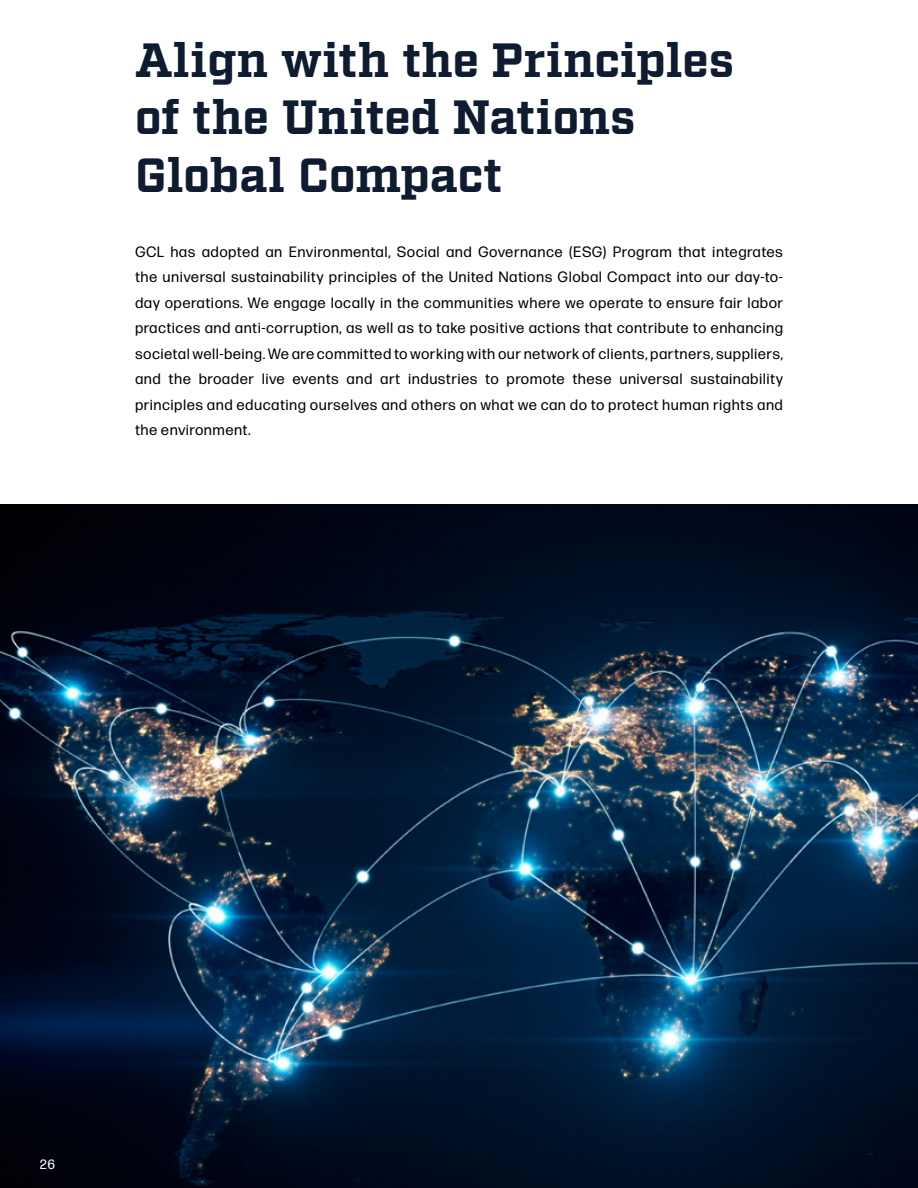
<style>
.page{position:relative;width:918px;height:1188px;background:#fff}
.page>*{position:absolute;margin:0;border:0;box-sizing:border-box;transform-origin:0 0}
.t1{font:700 48px/57.6px "Factoria";letter-spacing:-.01em;color:#0e1b30}
.t2{font:15px/25.5px "Forma DJR Micro";letter-spacing:.03em;color:#000;text-align:justify}
.t3{font:13.5px "Forma DJR Micro";color:#fff}
</style>
<div class="page">
<img style="left:0;top:505px;width:918px;height:683px">
<h1 class="t1" style="left:135px;top:33px;width:601px">Align with the Principles of the United Nations<br>Global Compact</h1>
<p class="t2" style="left:135px;top:239px;width:650px">GCL has adopted an Environmental, Social and Governance (ESG) Program that integrates the universal sustainability principles of the United Nations Global Compact into our day-to&shy;day operations. We engage locally in the communities where we operate to ensure fair labor practices and anti-corruption, as well as to take positive actions that contribute to enhancing societal well-being. We are committed to working with our network of clients, partners, suppliers, and the broader live events and art industries to promote these universal sustainability principles and educating ourselves and others on what we can do to protect human rights and the environment.</p>
<p class="t3" style="left:40px;top:1155px;width:17px">26</p>
</div>
